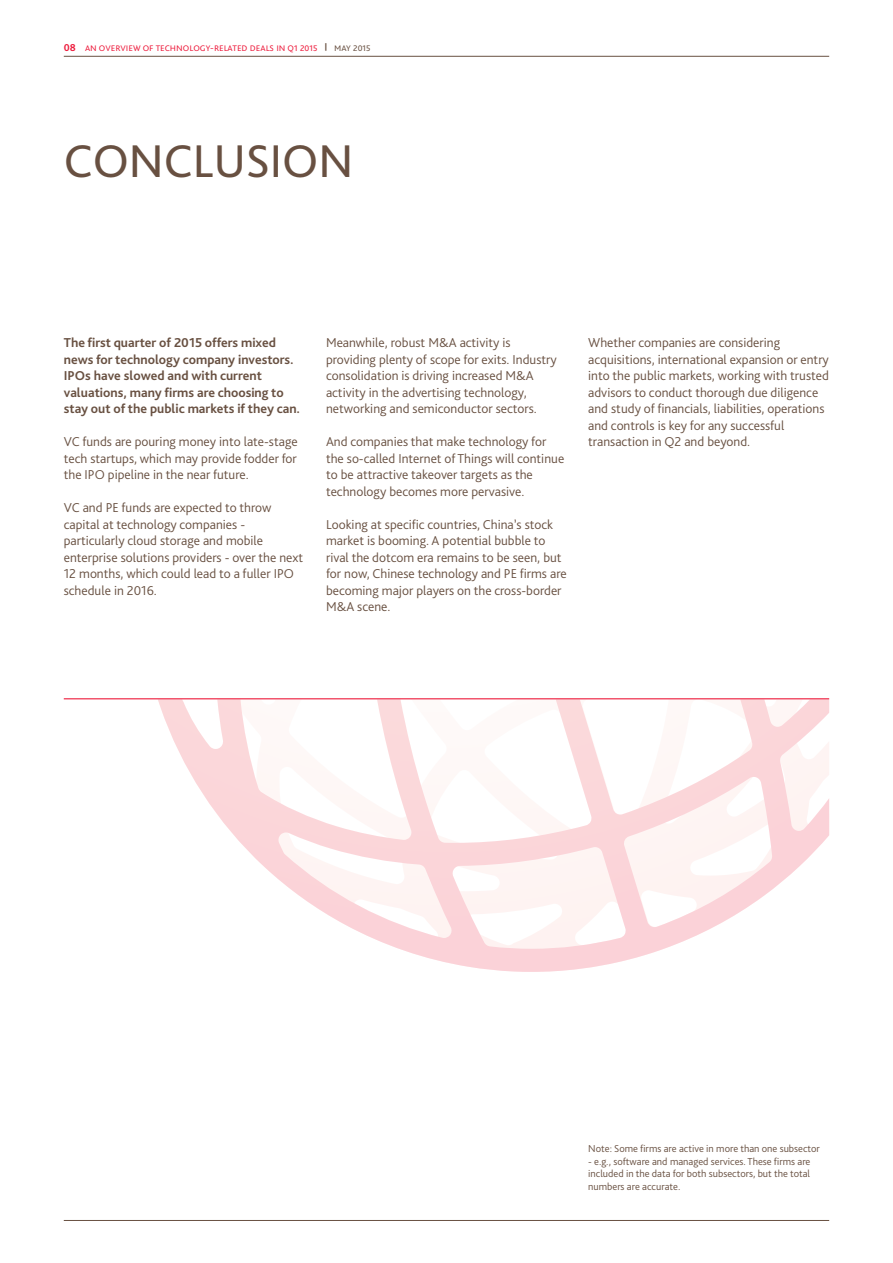
<style>
.page{position:relative;width:893px;height:1263px;background:#fff}
.page>*{position:absolute;margin:0;border:0;box-sizing:border-box;transform-origin:0 0}
.t1{font:48px "Bliss Pro";color:#685041}
.t2{font:300 13.5px/16.5px "Bliss Pro";color:#685041}
.t3{font:700 13.5px/16.5px "Bliss Pro";color:#685041}
.t4{font:300 10.5px/12.6px "Bliss Pro";color:#685041;text-align:justify}
.t5{font:300 10.5px "Bliss Pro";color:#ed1a3b}
.t6{font:700 10.5px "Bliss Pro";color:#ed1a3b}
.s1{font-weight:800;font-size:7.5px;color:#685041}
</style>
<div class="page">
<svg style="left:158px;top:699px;width:671px;height:273px"></svg>
<hr style="left:64px;top:56px;width:765px;height:1px;background:#685041">
<hr style="left:64px;top:1220px;width:765px;height:1px;background:#685041">
<hr style="left:64px;top:698px;width:765px;height:1px;background:#ed1a3b">
<p class="t5" style="left:85px;top:40px;width:243px">an overview of technology-related deals in q1 2015 <span class="s1">|</span></p>
<p class="t6" style="left:64px;top:40px;width:14px">08</p>
<p class="t4" style="left:334px;top:40px;width:38px">may 2015</p>
<h1 class="t1" style="left:64px;top:131px;width:291px">CONCLUSION</h1>
<p class="t3" style="left:64px;top:334px;width:238px">The first quarter of 2015 offers mixed news for technology company investors.<br>IPOs have slowed and with current valuations, many firms are choosing to stay out of the public markets if they can.</p>
<p class="t2" style="left:64px;top:433px;width:235px;text-align:justify">VC funds are pouring money into late-stage tech startups, which may provide fodder for the IPO pipeline in the near future.</p>
<p class="t2" style="left:64px;top:499px;width:241px">VC and PE funds are expected to throw capital at technology companies - particularly cloud storage and mobile enterprise solutions providers - over the next 12 months, which could lead to a fuller IPO schedule in 2016.</p>
<p class="t2" style="left:326px;top:334px;width:232px">Meanwhile, robust M&amp;A activity is providing plenty of scope for exits. Industry consolidation is driving increased M&amp;A activity in the advertising technology, networking and semiconductor sectors.</p>
<p class="t2" style="left:326px;top:433px;width:240px">And companies that make technology for the so-called Internet of Things will continue to be attractive takeover targets as the technology becomes more pervasive.</p>
<p class="t2" style="left:326px;top:516px;width:242px">Looking at specific countries, China’s stock market is booming. A potential bubble to rival the dotcom era remains to be seen, but for now, Chinese technology and PE firms are becoming major players on the cross-border M&amp;A scene.</p>
<p class="t2" style="left:588px;top:334px;width:242px">Whether companies are considering acquisitions, international expansion or entry into the public markets, working with trusted advisors to conduct thorough due diligence and study of financials, liabilities, operations and controls is key for any successful transaction in Q2 and beyond.</p>
<p class="t4" style="left:588px;top:1142px;width:233px">Note: Some firms are active in more than one subsector</p>
<p class="t4" style="left:588px;top:1154px;width:224px">- e.g., software and managed services. These firms are included in the data for both subsectors, but the total numbers are accurate.</p>
</div>
